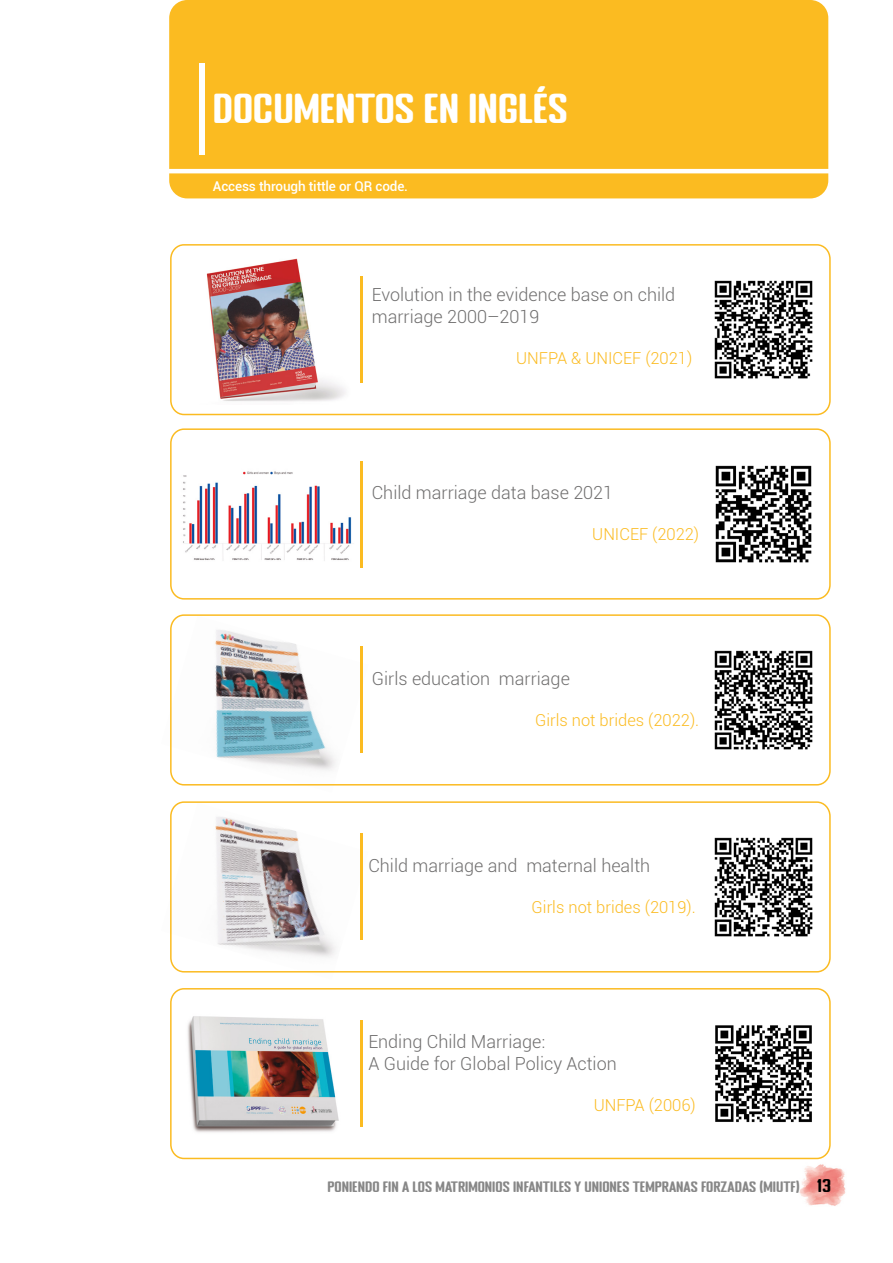
<style>
.page{position:relative;width:893px;height:1263px;background:#fff}
.page>*{position:absolute;margin:0;border:0;box-sizing:border-box;transform-origin:0 0}
.t1{font:37.5px "PASTI";color:#fff}
.t2{font:300 18px/21.6px "Roboto";color:#706f6f}
.t3{font:300 16.5px "Roboto";color:#fbbb21}
.t4{font:13.5px "PASTI";color:#878787}
.t5{font:500 13.5px "Roboto";letter-spacing:-.01em;color:#fff}
.s1{font-size:16.5px;color:#000}
</style>
<div class="page">
<img style="left:799px;top:1164px;width:47px;height:42px">
<div style="left:169px;top:0;width:659px;height:198px;background:#fbbb21;border-radius:18px"></div>
<hr style="left:166px;top:169px;width:663px;height:4px;background:#fff">
<img style="left:170px;top:617px;width:198px;height:169px">
<img style="left:170px;top:804px;width:198px;height:169px">
<div style="left:199px;top:63px;width:5px;height:92px;background:#fff"></div>
<img style="left:206px;top:258px;width:140px;height:144px">
<div style="left:170px;top:244px;width:661px;height:171px;border:2px solid #fbbb21;border-radius:14px"></div>
<div style="left:170px;top:614px;width:661px;height:171px;border:2px solid #fbbb21;border-radius:14px"></div>
<div style="left:170px;top:801px;width:661px;height:171px;border:2px solid #fbbb21;border-radius:14px"></div>
<div style="left:170px;top:988px;width:661px;height:171px;border:2px solid #fbbb21;border-radius:14px"></div>
<div style="left:170px;top:428px;width:661px;height:172px;border:2px solid #fbbb21;border-radius:14px"></div>
<hr style="left:360px;top:277px;width:3px;height:106px;background:#fbbb21">
<hr style="left:360px;top:647px;width:3px;height:106px;background:#fbbb21">
<hr style="left:360px;top:834px;width:3px;height:106px;background:#fbbb21">
<hr style="left:360px;top:1020px;width:3px;height:107px;background:#fbbb21">
<hr style="left:360px;top:461px;width:3px;height:106px;background:#fbbb21">
<img style="left:714px;top:280px;width:99px;height:99px">
<img style="left:714px;top:650px;width:99px;height:100px">
<img style="left:714px;top:837px;width:99px;height:100px">
<img style="left:715px;top:1025px;width:97px;height:98px">
<img style="left:187px;top:1016px;width:152px;height:117px">
<img style="left:715px;top:465px;width:97px;height:98px">
<img style="left:183px;top:471px;width:169px;height:90px">
<h1 class="t1" style="left:213px;top:85px;width:356px">DOCUMENTOS EN INGLÉS</h1>
<p class="t5" style="left:213px;top:177px;width:197px">Access through tittle or QR code.</p>
<p class="t2" style="left:372px;top:284px;width:305px">Evolution in the evidence base on child marriage 2000–2019</p>
<p class="t3" style="left:516px;top:347px;width:178px">UNFPA &amp; UNICEF (2021)</p>
<p class="t2" style="left:372px;top:481px;width:243px">Child marriage data base 2021</p>
<p class="t3" style="left:592px;top:523px;width:108px">UNICEF (2022)</p>
<p class="t2" style="left:372px;top:667px;width:200px">Girls education marriage</p>
<p class="t3" style="left:535px;top:709px;width:166px">Girls not brides (2022).</p>
<p class="t2" style="left:368px;top:854px;width:283px">Child marriage and maternal health</p>
<p class="t3" style="left:532px;top:896px;width:166px">Girls not brides (2019).</p>
<p class="t2" style="left:368px;top:1030px;width:250px">Ending Child Marriage:<br>A Guide for Global Policy Action</p>
<p class="t3" style="left:594px;top:1094px;width:103px">UNFPA (2006)</p>
<p class="t4" style="left:327px;top:1178px;width:505px">PONIENDO FIN A LOS MATRIMONIOS INFANTILES Y UNIONES TEMPRANAS FORZADAS (MIUTF) <span class="s1">13</span></p>
</div>
